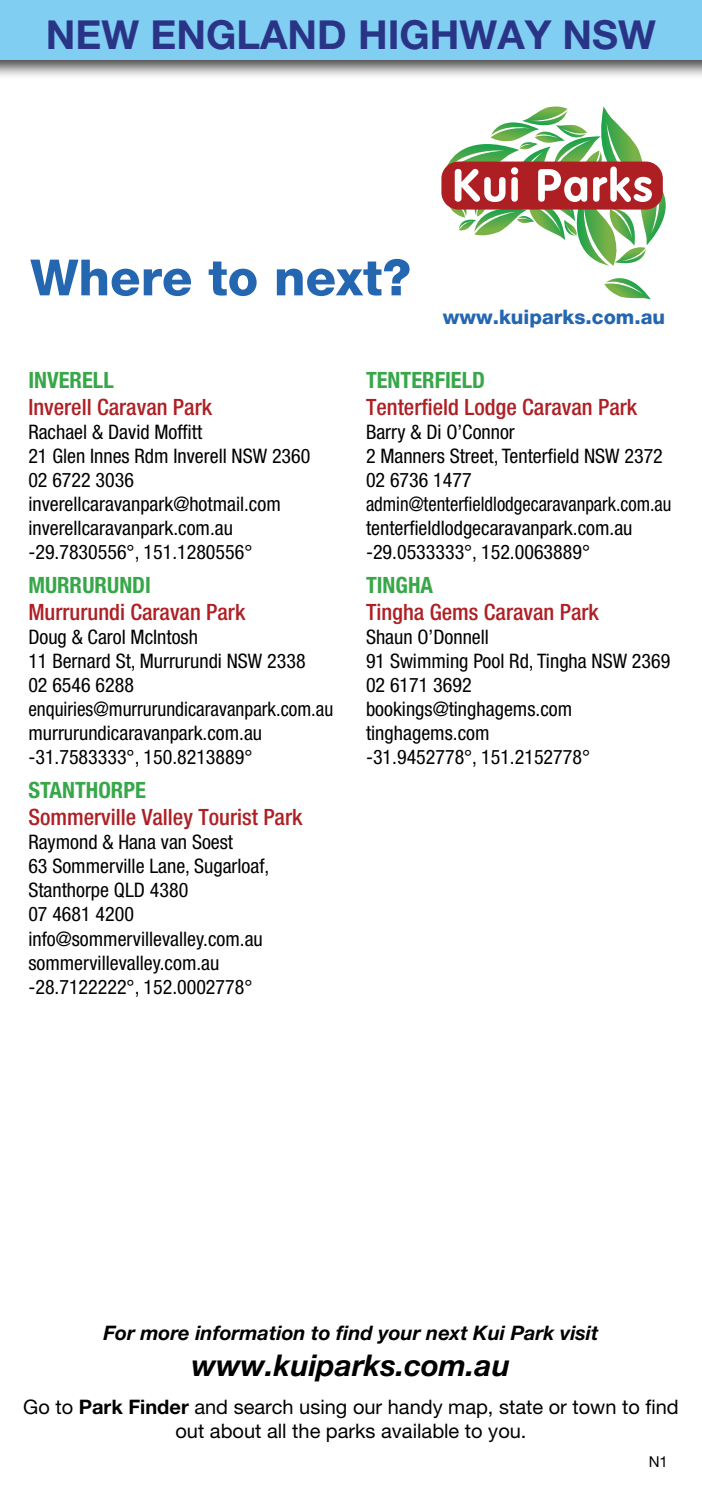
<style>
.page{position:relative;width:702px;height:1489px;background:#fff}
.page>*{position:absolute;margin:0;border:0;box-sizing:border-box;transform-origin:0 0}
.t1{font:800 50px "Helvetica Neue";color:#2566b1}
.t2{font:700 40px "Helvetica Neue";color:#2a3486}
.t3{font:italic 700 30px "Helvetica Neue";color:#000}
.t4{font:500 condensed 22.5px "Helvetica Neue";color:#ae2025}
.t5{font:700 condensed 22.5px "Helvetica Neue";color:#37a749}
.t6{font:condensed 20px/24px "Helvetica Neue";color:#000}
.t7{font:20px/24px "Helvetica Neue";color:#000;text-align:center}
.t8{font:italic 700 20px "Helvetica Neue";color:#000}
.t9{font:800 20px "Helvetica Neue";color:#2566b1}
.t10{font:15px "Helvetica Neue";color:#000}
.s1{font-weight:700}
</style>
<div class="page">
<svg style="left:604px;top:278px;width:46px;height:21px"></svg>
<svg style="left:442px;top:106px;width:224px;height:160px"></svg>
<div style="left:0;top:0;width:702px;height:80px;background:#000;opacity:.75"></div>
<div style="left:0;top:0;width:702px;height:60px;background:#80cff3"></div>
<h2 class="t2" style="left:46px;top:10px;width:611px">NEW ENGLAND HIGHWAY NSW</h2>
<h1 class="t1" style="left:30px;top:248px;width:382px">Where to next?</h1>
<p class="t9" style="left:442px;top:305px;width:224px">www.kuiparks.com.au</p>
<p class="t5" style="left:28px;top:366px;width:87px">INVERELL</p>
<p class="t4" style="left:28px;top:393px;width:185px">Inverell Caravan Park</p>
<p class="t6" style="left:28px;top:420px;width:283px">Rachael &amp; David Moffitt<br>21 Glen Innes Rdm Inverell NSW 2360<br>02 6722 3036 inverellcaravanpark@hotmail.com inverellcaravanpark.com.au -29.7830556°, 151.1280556°</p>
<p class="t5" style="left:28px;top:571px;width:124px">MURRURUNDI</p>
<p class="t4" style="left:28px;top:599px;width:219px">Murrurundi Caravan Park</p>
<p class="t6" style="left:28px;top:625px;width:306px">Doug &amp; Carol McIntosh<br>11 Bernard St, Murrurundi NSW 2338<br>02 6546 6288 enquiries@murrurundicaravanpark.com.au murrurundicaravanpark.com.au -31.7583333°, 150.8213889°</p>
<p class="t5" style="left:28px;top:776px;width:119px">STANTHORPE</p>
<p class="t4" style="left:28px;top:804px;width:276px">Sommerville Valley Tourist Park</p>
<p class="t6" style="left:28px;top:830px;width:242px">Raymond &amp; Hana van Soest<br>63 Sommerville Lane, Sugarloaf,<br>Stanthorpe QLD 4380<br>07 4681 4200 info@sommervillevalley.com.au sommervillevalley.com.au -28.7122222°, 152.0002778°</p>
<p class="t5" style="left:366px;top:366px;width:121px">TENTERFIELD</p>
<p class="t4" style="left:366px;top:393px;width:273px">Tenterfield Lodge Caravan Park</p>
<p class="t6" style="left:366px;top:420px;width:307px">Barry &amp; Di O’Connor<br>2 Manners Street, Tenterfield NSW 2372<br>02 6736 1477 admin@tenterfieldlodgecaravanpark.com.au tenterfieldlodgecaravanpark.com.au -29.0533333°, 152.0063889°</p>
<p class="t5" style="left:366px;top:571px;width:69px">TINGHA</p>
<p class="t4" style="left:366px;top:599px;width:234px">Tingha Gems Caravan Park</p>
<p class="t6" style="left:366px;top:625px;width:306px">Shaun O’Donnell<br>91 Swimming Pool Rd, Tingha NSW 2369<br>02 6171 3692 bookings@tinghagems.com tinghagems.com<br>-31.9452778°, 151.2152778°</p>
<p class="t8" style="left:103px;top:1320px;width:496px">For more information to find your next Kui Park visit</p>
<h3 class="t3" style="left:192px;top:1346px;width:319px">www.kuiparks.com.au</h3>
<p class="t7" style="left:23px;top:1394px;width:657px">Go to <span class="s1">Park Finder</span> and search using our handy map, state or town to find out about all the parks available to you.</p>
<p class="t10" style="left:648px;top:1452px;width:21px">N1</p>
</div>
